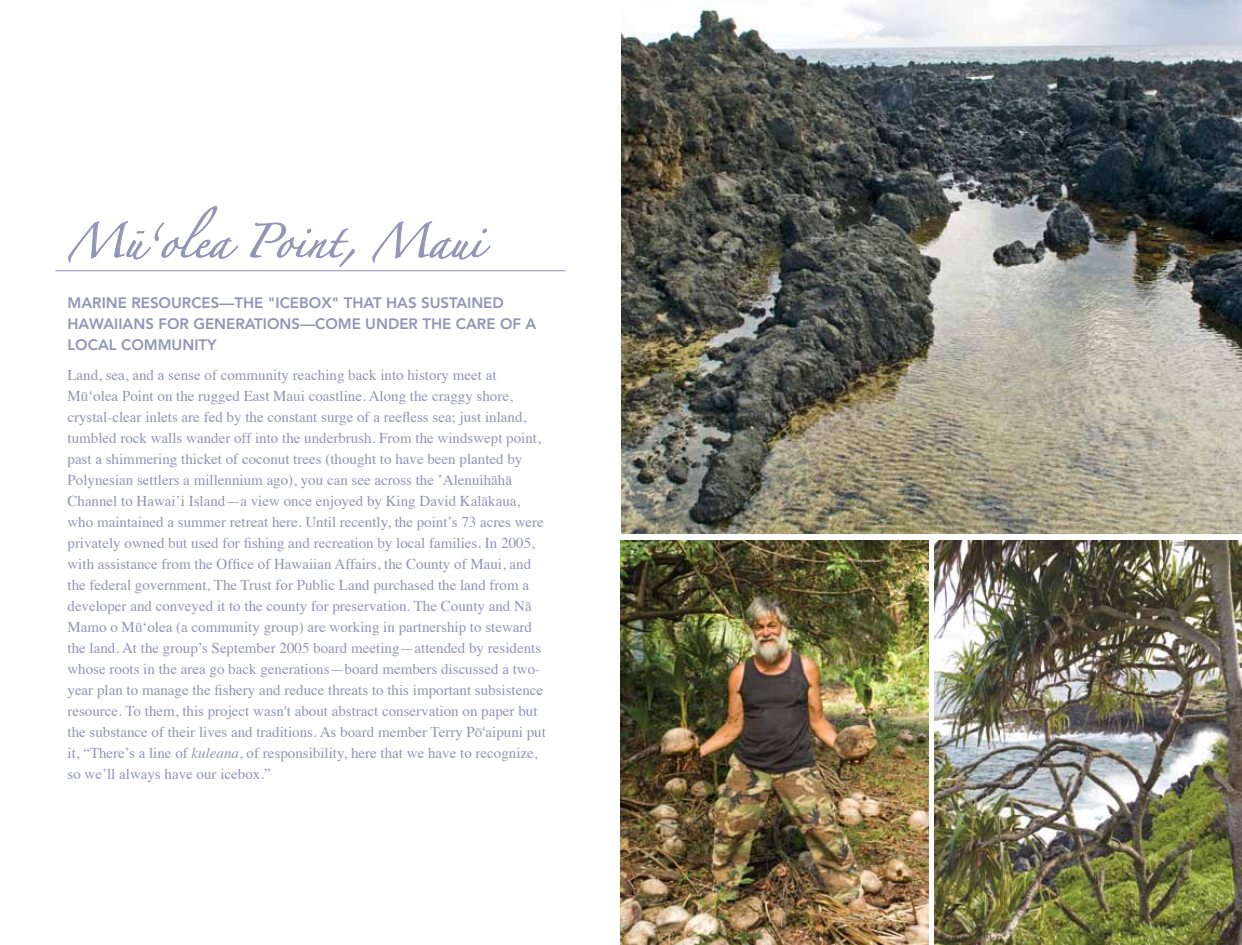
<style>
.page{position:relative;width:1242px;height:945px;background:#fff}
.page>*{position:absolute;margin:0;border:0;box-sizing:border-box;transform-origin:0 0}
.t1{font:30px "Zapfino";color:#9194b6}
.t2{font:15px/21px "Times";color:#9194b6}
.t3{font:800 15px/21px "Avenir LT Std";color:#9194b6}
.s1{font-family:"Hoefler Txt"}
.s2{font-style:italic}
</style>
<div class="page">
<img style="left:621px;top:540px;width:307px;height:405px">
<img style="left:621px;top:0;width:621px;height:533px">
<svg style="left:68px;top:206px;width:170px;height:57px"></svg>
<svg style="left:250px;top:223px;width:105px;height:44px"></svg>
<svg style="left:372px;top:221px;width:118px;height:42px"></svg>
<hr style="left:56px;top:270px;width:510px;height:1px;background:#9194b6">
<img style="left:935px;top:540px;width:307px;height:405px">
<h1 class="t1" style="left:68px;top:229px;width:416px">Mūʻolea Point, Maui</h1>
<p class="t3" style="left:68px;top:293px;width:470px">MARINE RESOURCES—THE "ICEBOX" THAT HAS SUSTAINED<br>HAWAIIANS FOR GENERATIONS—COME UNDER THE CARE OF A<br>LOCAL COMMUNITY</p>
<p class="t2" style="left:68px;top:364px;width:480px">Land, sea, and a sense of community reaching back into history meet at Mū‘olea Point on the rugged East Maui coastline. Along the craggy shore, crystal-clear inlets are fed by the constant surge of a reefless sea; just inland, tumbled rock walls wander off into the underbrush. From the windswept point, past a shimmering thicket of coconut trees (thought to have been planted by Polynesian settlers a millennium ago), you can see across the ̔Alenuihāhā Channel to Hawai̔i Island—a view once enjoyed by King David Kalākaua, who maintained a summer retreat here. Until recently, the point’s 73 acres were privately owned but used for fishing and recreation by local families. In 2005, with assistance from the Office of Hawaiian Affairs, the County of Maui, and the federal government, The Trust for Public Land purchased the land from a developer and conveyed it to the county for preservation. The County and Nā Mamo o Mū‘olea (a community group) are working in partnership to steward the land. At the group’s September 2005 board meeting—attended by residents whose roots in the area go back generations—board members discussed a two&shy;year plan to manage the fishery and reduce threats to this important subsistence resource. To them, this project wasn't about abstract conservation on paper but the substance of their lives and traditions. As board member Terry Pō<span class="s1">‘</span>aipuni put it, “There’s a line of <span class="s2">kuleana</span>, of responsibility, here that we have to recognize, so we’ll always have our icebox.”</p>
</div>
